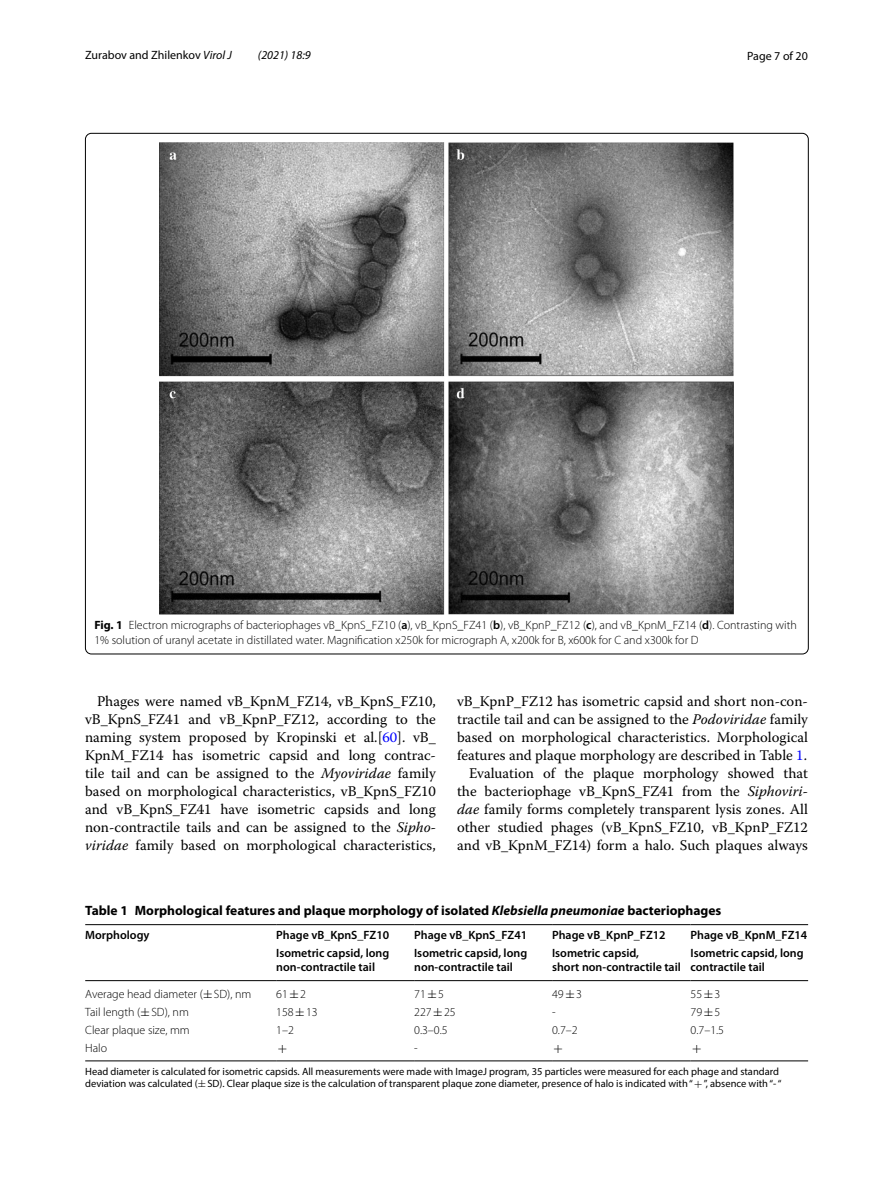
<style>
.page{position:relative;width:893px;height:1187px;background:#fff}
.page>*{position:absolute;margin:0;border:0;box-sizing:border-box;transform-origin:0 0}
.t1{font:14.7px/18px "Warnock Pro";color:#000;text-align:justify}
.t2{font:700 13.5px "Myriad Pro";color:#000}
.t3{font:300 12px/15px "Myriad Pro";color:#000}
.t4{font:600 12px/13.5px "Myriad Pro";color:#000}
.t5{font:12px "Myriad Pro";color:#000}
.t6{font:italic 12px "Myriad Pro";color:#000}
.t7{font:12px "MTSY";color:#000}
.t8{font:10.5px/12.8px "Myriad Pro";color:#000}
.s1{font-style:italic}
.s2{font-weight:700}
.s3{font-weight:600}
.s4{color:#00f}
.s5{font-family:"MTSY";font-weight:400}
.s6{font-family:"MTSY"}
</style>
<div class="page">
<img style="left:160px;top:142px;width:574px;height:472px">
<hr style="left:85px;top:924px;width:191px;height:1px;background:#000">
<hr style="left:85px;top:980px;width:191px;height:1px;background:#000">
<hr style="left:276px;top:924px;width:138px;height:1px;background:#000">
<hr style="left:414px;top:924px;width:138px;height:1px;background:#000">
<hr style="left:552px;top:924px;width:139px;height:1px;background:#000">
<hr style="left:691px;top:924px;width:117px;height:1px;background:#000">
<hr style="left:276px;top:980px;width:138px;height:1px;background:#000">
<hr style="left:414px;top:980px;width:138px;height:1px;background:#000">
<hr style="left:552px;top:980px;width:139px;height:1px;background:#000">
<hr style="left:691px;top:980px;width:117px;height:1px;background:#000">
<hr style="left:85px;top:1060px;width:191px;height:1px;background:#000">
<hr style="left:276px;top:1060px;width:138px;height:1px;background:#000">
<hr style="left:414px;top:1060px;width:138px;height:1px;background:#000">
<hr style="left:552px;top:1060px;width:139px;height:1px;background:#000">
<hr style="left:691px;top:1060px;width:117px;height:1px;background:#000">
<p class="t5" style="left:85px;top:48px;width:148px">Zurabov and Zhilenkov <span class="s1">Virol J</span></p>
<p class="t6" style="left:258px;top:48px;width:54px">(2021) 18:9</p>
<p class="t5" style="left:747px;top:48px;width:62px">Page 7 of 20</p>
<p class="t3" style="left:94px;top:618px;width:704px"><span class="s2">Fig. 1</span> Electron micrographs of bacteriophages vB_KpnS_FZ10 (<span class="s3">a</span>), vB_KpnS_FZ41 (<span class="s3">b</span>), vB_KpnP_FZ12 (<span class="s3">c</span>), and vB_KpnM_FZ14 (<span class="s3">d</span>). Contrasting with<br>1% solution of uranyl acetate in distillated water. Magnification x250k for micrograph A, x200k for B, x600k for C and x300k for D</p>
<p class="t1" style="left:85px;top:691px;width:352px;text-indent:12px">Phages were named vB_KpnM_FZ14, vB_KpnS_FZ10, vB_KpnS_FZ41 and vB_KpnP_FZ12, according to the naming system proposed by Kropinski et al.[<span class="s4">60</span>]. vB_ KpnM_FZ14 has isometric capsid and long contrac&shy;tile tail and can be assigned to the <span class="s1">Myoviridae</span> family based on morphological characteristics, vB_KpnS_FZ10 and vB_KpnS_FZ41 have isometric capsids and long non-contractile tails and can be assigned to the <span class="s1">Sipho&shy;viridae</span> family based on morphological characteristics,</p>
<p class="t1" style="left:457px;top:691px;width:352px;text-align:right">vB_KpnP_FZ12 has isometric capsid and short non-con&shy;tractile tail and can be assigned to the <span class="s1">Podoviridae</span> family based on morphological characteristics. Morphological features and plaque morphology are described in Table <span class="s4">1</span>.<br>Evaluation of the plaque morphology showed that the bacteriophage vB_KpnS_FZ41 from the <span class="s1">Siphoviri&shy;dae</span> family forms completely transparent lysis zones. All other studied phages (vB_KpnS_FZ10, vB_KpnP_FZ12 and vB_KpnM_FZ14) form a halo. Such plaques always</p>
<p class="t2" style="left:85px;top:901px;width:638px">Table 1 Morphological features and plaque morphology of isolated <span class="s1">Klebsiella pneumoniae</span> bacteriophages</p>
<p class="t4" style="left:85px;top:927px;width:66px">Morphology</p>
<p class="t4" style="left:276px;top:927px;width:115px">Phage vB_KpnS_FZ10</p>
<p class="t4" style="left:414px;top:927px;width:115px">Phage vB_KpnS_FZ41</p>
<p class="t4" style="left:552px;top:927px;width:115px">Phage vB_KpnP_FZ12</p>
<p class="t4" style="left:691px;top:927px;width:118px">Phage vB_KpnM_FZ14</p>
<p class="t4" style="left:276px;top:946px;width:115px">Isometric capsid, long non-contractile tail</p>
<p class="t4" style="left:414px;top:946px;width:115px">Isometric capsid, long non-contractile tail</p>
<p class="t4" style="left:552px;top:946px;width:130px">Isometric capsid,<br>short non-contractile tail</p>
<p class="t4" style="left:691px;top:946px;width:115px">Isometric capsid, long contractile tail</p>
<p class="t3" style="left:85px;top:986px;width:168px">Average head diameter (<span class="s5">±</span>SD), nm</p>
<p class="t3" style="left:276px;top:986px;width:31px">61<span class="s5">±</span>2</p>
<p class="t3" style="left:414px;top:986px;width:31px">71<span class="s5">±</span>5</p>
<p class="t3" style="left:552px;top:986px;width:31px">49<span class="s5">±</span>3</p>
<p class="t3" style="left:691px;top:986px;width:31px">55<span class="s5">±</span>3</p>
<p class="t3" style="left:85px;top:1004px;width:105px">Tail length (<span class="s5">±</span>SD), nm</p>
<p class="t3" style="left:276px;top:1004px;width:43px">158<span class="s5">±</span>13</p>
<p class="t3" style="left:414px;top:1004px;width:43px">227<span class="s5">±</span>25</p>
<p class="t3" style="left:552px;top:1004px;width:5px">-</p>
<p class="t3" style="left:691px;top:1004px;width:31px">79<span class="s5">±</span>5</p>
<p class="t3" style="left:85px;top:1022px;width:106px">Clear plaque size, mm</p>
<p class="t3" style="left:276px;top:1022px;width:19px">1–2</p>
<p class="t3" style="left:414px;top:1022px;width:35px">0.3–0.5</p>
<p class="t3" style="left:552px;top:1022px;width:27px">0.7–2</p>
<p class="t3" style="left:691px;top:1022px;width:35px">0.7–1.5</p>
<p class="t3" style="left:85px;top:1040px;width:23px">Halo</p>
<p class="t7" style="left:278px;top:1041px;width:11px">+</p>
<p class="t3" style="left:414px;top:1040px;width:5px">-</p>
<p class="t7" style="left:554px;top:1041px;width:11px">+</p>
<p class="t7" style="left:692px;top:1041px;width:11px">+</p>
<p class="t8" style="left:85px;top:1064px;width:698px">Head diameter is calculated for isometric capsids. All measurements were made with ImageJ program, 35 particles were measured for each phage and standard deviation was calculated (<span class="s6">±</span>SD). Clear plaque size is the calculation of transparent plaque zone diameter, presence of halo is indicated with “<span class="s6">+</span>”, absence with “- “</p>
</div>
